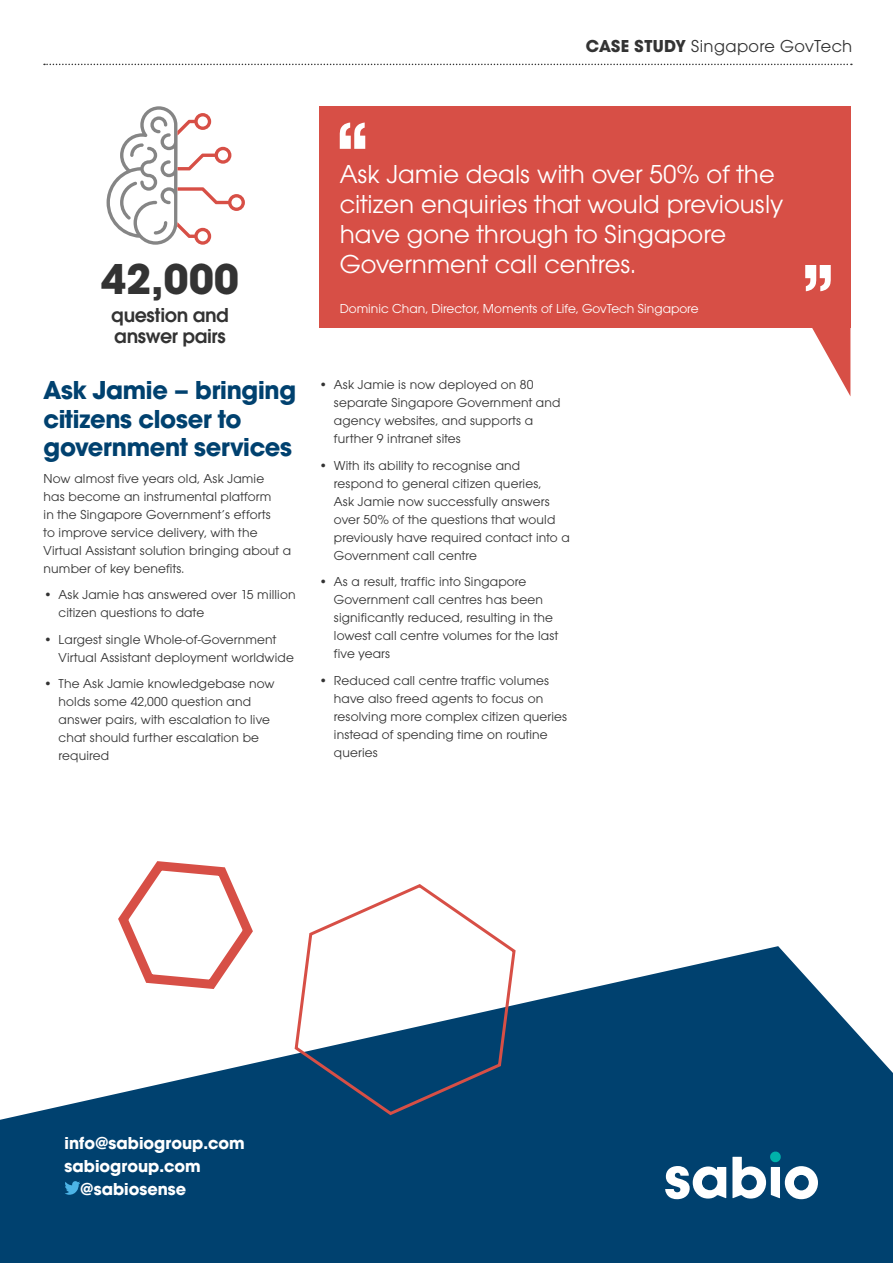
<style>
.page{position:relative;width:893px;height:1263px;background:#fff}
.page>*{position:absolute;margin:0;border:0;box-sizing:border-box;transform-origin:0 0}
.body{font:700 45px "Avant Garde Gothic Itc T";color:#333}
.t1{font:27px/30px "Avant Garde Gothic Itc T";color:#fff}
.body-2{font:700 27px/28.5px "Avant Garde Gothic Itc T";letter-spacing:-.01em;color:#00416f}
.body-3{font:600 21px/21px "Avant Garde Gothic Itc T";letter-spacing:-.02em;color:#333}
.t2{font:700 18px "Avant Garde Gothic Itc T";color:#fff}
.t3{font:18px "Avant Garde Gothic Itc T";letter-spacing:.02em;color:#333}
.body-4{font:13.5px/18px "Avant Garde Gothic Itc T";letter-spacing:.01em;color:#333}
.t4{font:13.5px "Avant Garde Gothic Itc T";color:#fff}
.s1{font-weight:700}
</style>
<div class="page">
<svg style="left:0;top:946px;width:893px;height:317px;fill:#00416f"></svg>
<svg style="left:665px;top:1166px;width:61px;height:33px"></svg>
<svg style="left:732px;top:1151px;width:86px;height:48px"></svg>
<div style="left:319px;top:106px;width:531px;height:221px;background:#d74f46"></div>
<svg style="left:340px;top:123px;width:25px;height:26px"></svg>
<svg style="left:64px;top:1181px;width:16px;height:14px"></svg>
<svg style="left:113px;top:861px;width:145px;height:133px"></svg>
<svg style="left:293px;top:884px;width:224px;height:233px"></svg>
<svg style="left:44px;top:64px;width:808px;height:1px"></svg>
<svg style="left:773px;top:265px;width:77px;height:131px"></svg>
<svg style="left:107px;top:106px;width:138px;height:139px"></svg>
<p class="t3" style="left:586px;top:36px;width:268px"><span class="s1">CASE STUDY</span> Singapore GovTech</p>
<p class="body" style="left:101px;top:251px;width:139px">42,000</p>
<p class="body-3" style="left:111px;top:304px;width:120px">question and answer pairs</p>
<p class="body-2" style="left:44px;top:375px;width:254px">Ask Jamie – bringing citizens closer to government services</p>
<p class="body-4" style="left:44px;top:469px;width:249px">Now almost five years old, Ask Jamie<br>has become an instrumental platform<br>in the Singapore Government’s efforts<br>to improve service delivery, with the Virtual Assistant solution bringing about a number of key benefits.</p>
<p class="body-4" style="left:59px;top:586px;width:239px;text-indent:-15px">• Ask Jamie has answered over 15 million citizen questions to date</p>
<p class="body-4" style="left:59px;top:630px;width:237px;text-indent:-15px">• Largest single Whole-of-Government<br>Virtual Assistant deployment worldwide</p>
<p class="body-4" style="left:59px;top:675px;width:218px;text-indent:-15px">• The Ask Jamie knowledgebase now holds some 42,000 question and answer pairs, with escalation to live chat should further escalation be required</p>
<p class="t1" style="left:340px;top:158px;width:445px">Ask Jamie deals with over 50% of the citizen enquiries that would previously have gone through to Singapore Government call centres.</p>
<p class="t4" style="left:340px;top:300px;width:360px">Dominic Chan, Director, Moments of Life, GovTech Singapore</p>
<p class="body-4" style="left:334px;top:375px;width:228px;text-indent:-15px">• Ask Jamie is now deployed on 80 separate Singapore Government and agency websites, and supports a further 9 intranet sites</p>
<p class="body-4" style="left:334px;top:456px;width:237px;text-indent:-15px">• With its ability to recognise and respond to general citizen queries,<br>Ask Jamie now successfully answers over 50% of the questions that would previously have required contact into a Government call centre</p>
<p class="body-4" style="left:334px;top:572px;width:226px;text-indent:-15px">• As a result, traffic into Singapore<br>Government call centres has been significantly reduced, resulting in the lowest call centre volumes for the last five years</p>
<p class="body-4" style="left:334px;top:671px;width:235px;text-indent:-15px">• Reduced call centre traffic volumes have also freed agents to focus on resolving more complex citizen queries instead of spending time on routine queries</p>
<p class="t2" style="left:65px;top:1132px;width:182px">info@sabiogroup.com</p>
<p class="t2" style="left:65px;top:1155px;width:138px">sabiogroup.com</p>
<p class="t2" style="left:80px;top:1178px;width:108px">@sabiosense</p>
</div>
